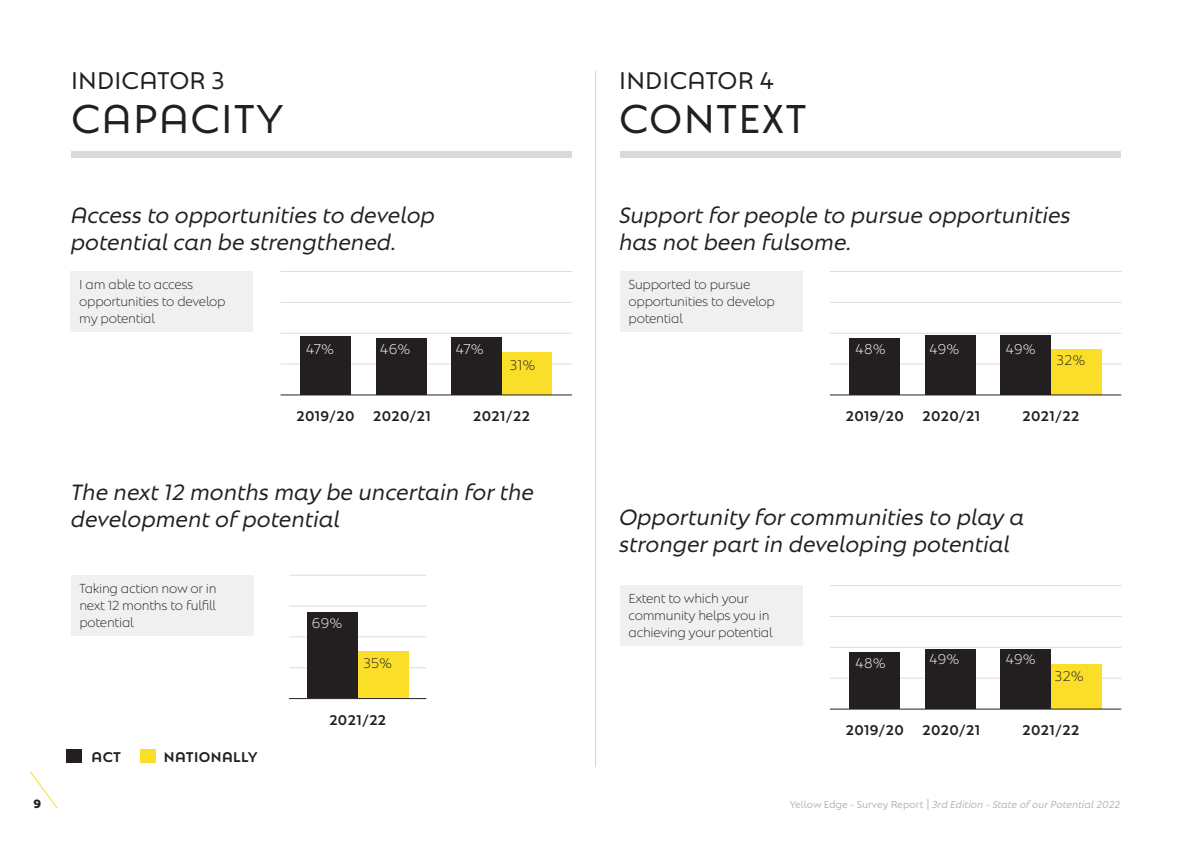
<style>
.page{position:relative;width:1191px;height:842px;background:#fff}
.page>*{position:absolute;margin:0;border:0;box-sizing:border-box;transform-origin:0 0}
.Heading_1_-_Title{font:40px "Natom Pro";letter-spacing:.03em;color:#231f20}
.Heading_3{font:24px "Natom Pro";letter-spacing:.01em;color:#231f20}
.Heading_4_Shaded{font:italic 22px/26.4px "Natom Pro";color:#231f20}
.t1{font:500 14px "Natom Pro";letter-spacing:.03em;color:#231f20}
.t2{font:300 14px "Natom Pro";letter-spacing:.01em;color:#fff}
.t3{font:300 14px "Natom Pro";letter-spacing:.03em;color:#231f20}
.Body{font:300 13px/17px "Natom Pro";letter-spacing:-.02em;color:#231f20}
.t4{font:700 12px "Natom Pro";color:#231f20}
.t5{font:italic 10px "Natom Pro";color:#b5b5b5}
.s1{font-style:normal}
.s2{font-style:normal;font-size:12px}
</style>
<div class="page">
<hr style="left:280px;top:333px;width:292px;height:1px;background:#deddde">
<hr style="left:280px;top:271px;width:292px;height:1px;background:#deddde">
<hr style="left:280px;top:302px;width:292px;height:1px;background:#deddde">
<hr style="left:280px;top:364px;width:292px;height:1px;background:#deddde">
<hr style="left:830px;top:333px;width:291px;height:1px;background:#deddde">
<hr style="left:830px;top:271px;width:291px;height:1px;background:#deddde">
<hr style="left:830px;top:302px;width:291px;height:1px;background:#deddde">
<hr style="left:830px;top:364px;width:291px;height:1px;background:#deddde">
<hr style="left:830px;top:647px;width:291px;height:1px;background:#deddde">
<hr style="left:830px;top:585px;width:291px;height:1px;background:#deddde">
<hr style="left:830px;top:616px;width:291px;height:1px;background:#deddde">
<hr style="left:830px;top:678px;width:291px;height:1px;background:#deddde">
<hr style="left:289px;top:636px;width:137px;height:1px;background:#deddde">
<hr style="left:289px;top:575px;width:137px;height:1px;background:#deddde">
<hr style="left:289px;top:605px;width:137px;height:1px;background:#deddde">
<hr style="left:289px;top:667px;width:137px;height:1px;background:#deddde">
<div style="left:501px;top:352px;width:51px;height:42px;background:#fade29"></div>
<div style="left:1051px;top:349px;width:50px;height:45px;background:#fade29"></div>
<div style="left:1051px;top:664px;width:50px;height:44px;background:#fade29"></div>
<div style="left:358px;top:651px;width:50px;height:47px;background:#fade29"></div>
<div style="left:300px;top:337px;width:51px;height:58px;background:#231f20"></div>
<div style="left:849px;top:338px;width:51px;height:57px;background:#231f20"></div>
<div style="left:849px;top:652px;width:51px;height:57px;background:#231f20"></div>
<div style="left:376px;top:338px;width:50px;height:57px;background:#231f20"></div>
<div style="left:925px;top:335px;width:50px;height:60px;background:#231f20"></div>
<div style="left:925px;top:649px;width:50px;height:60px;background:#231f20"></div>
<div style="left:451px;top:337px;width:50px;height:57px;background:#231f20"></div>
<div style="left:1000px;top:335px;width:51px;height:59px;background:#231f20"></div>
<div style="left:1000px;top:649px;width:51px;height:60px;background:#231f20"></div>
<div style="left:307px;top:613px;width:51px;height:85px;background:#231f20"></div>
<div style="left:71px;top:271px;width:182px;height:61px;background:#f0f0f0"></div>
<div style="left:620px;top:271px;width:182px;height:61px;background:#f0f0f0"></div>
<div style="left:620px;top:585px;width:182px;height:61px;background:#f0f0f0"></div>
<div style="left:71px;top:575px;width:182px;height:60px;background:#f0f0f0"></div>
<hr style="left:595px;top:71px;width:1px;height:696px;background:#fade29">
<hr style="left:280px;top:394px;width:292px;height:1px;background:#231f20">
<hr style="left:830px;top:394px;width:291px;height:1px;background:#231f20">
<hr style="left:830px;top:709px;width:291px;height:1px;background:#231f20">
<hr style="left:289px;top:698px;width:137px;height:1px;background:#231f20">
<div style="left:72px;top:151px;width:500px;height:6px;background:#dadada"></div>
<div style="left:620px;top:151px;width:500px;height:6px;background:#dadada"></div>
<div style="left:67px;top:749px;width:15px;height:14px;background:#231f20"></div>
<div style="left:140px;top:749px;width:16px;height:14px;background:#fade29"></div>
<svg style="left:29px;top:771px;width:29px;height:38px"></svg>
<p class="Heading_3" style="left:71px;top:64px;width:155px">INDICATOR 3</p>
<p class="Heading_1_-_Title" style="left:71px;top:91px;width:214px">CAPACITY</p>
<p class="Heading_3" style="left:619px;top:64px;width:156px">INDICATOR 4</p>
<p class="Heading_1_-_Title" style="left:619px;top:91px;width:189px">CONTEXT</p>
<p class="Heading_4_Shaded" style="left:71px;top:201px;width:365px">Access to opportunities to develop potential can be strengthened.</p>
<p class="Heading_4_Shaded" style="left:619px;top:201px;width:453px">Support for people to pursue opportunities has not been fulsome.</p>
<p class="Body" style="left:79px;top:275px;width:148px">I am able to access opportunities to develop my potential</p>
<p class="Body" style="left:628px;top:275px;width:148px">Supported to pursue opportunities to develop potential</p>
<p class="t2" style="left:306px;top:339px;width:29px">47%</p>
<p class="t2" style="left:855px;top:339px;width:31px">48%</p>
<p class="t2" style="left:380px;top:339px;width:31px">46%</p>
<p class="t2" style="left:929px;top:339px;width:31px">49%</p>
<p class="t2" style="left:455px;top:339px;width:29px">47%</p>
<p class="t2" style="left:1006px;top:339px;width:31px">49%</p>
<p class="t3" style="left:510px;top:355px;width:27px">31%</p>
<p class="t3" style="left:1056px;top:350px;width:30px">32%</p>
<p class="t1" style="left:296px;top:406px;width:60px">2019/20</p>
<p class="t1" style="left:845px;top:406px;width:60px">2019/20</p>
<p class="t1" style="left:373px;top:406px;width:59px">2020/21</p>
<p class="t1" style="left:922px;top:406px;width:59px">2020/21</p>
<p class="t1" style="left:473px;top:406px;width:58px">2021/22</p>
<p class="t1" style="left:1022px;top:406px;width:58px">2021/22</p>
<p class="Heading_4_Shaded" style="left:71px;top:478px;width:464px">The next 12 months may be uncertain for the development of potential</p>
<p class="Body" style="left:79px;top:579px;width:139px;text-align:justify">Taking action now or in next 12 months to fulfill potential</p>
<p class="t1" style="left:91px;top:747px;width:31px">ACT</p>
<p class="t1" style="left:164px;top:747px;width:95px">NATIONALLY</p>
<p class="t2" style="left:312px;top:613px;width:32px">69%</p>
<p class="t3" style="left:363px;top:653px;width:30px">35%</p>
<p class="t1" style="left:329px;top:710px;width:58px">2021/22</p>
<p class="Heading_4_Shaded" style="left:619px;top:503px;width:407px">Opportunity for communities to play a stronger part in developing potential</p>
<p class="Body" style="left:628px;top:589px;width:146px">Extent to which your community helps you in achieving your potential</p>
<p class="t2" style="left:855px;top:653px;width:31px">48%</p>
<p class="t2" style="left:929px;top:649px;width:31px">49%</p>
<p class="t1" style="left:845px;top:720px;width:60px">2019/20</p>
<p class="t1" style="left:922px;top:720px;width:59px">2020/21</p>
<p class="t2" style="left:1006px;top:649px;width:31px">49%</p>
<p class="t3" style="left:1054px;top:666px;width:30px">32%</p>
<p class="t1" style="left:1022px;top:720px;width:58px">2021/22</p>
<p class="t4" style="left:33px;top:795px;width:9px">9</p>
<p class="t5" style="left:789px;top:798px;width:332px"><span class="s1">Yellow Edge - Survey Report</span> <span class="s2">|</span> 3rd Edition - State of our Potential 2022</p>
</div>
